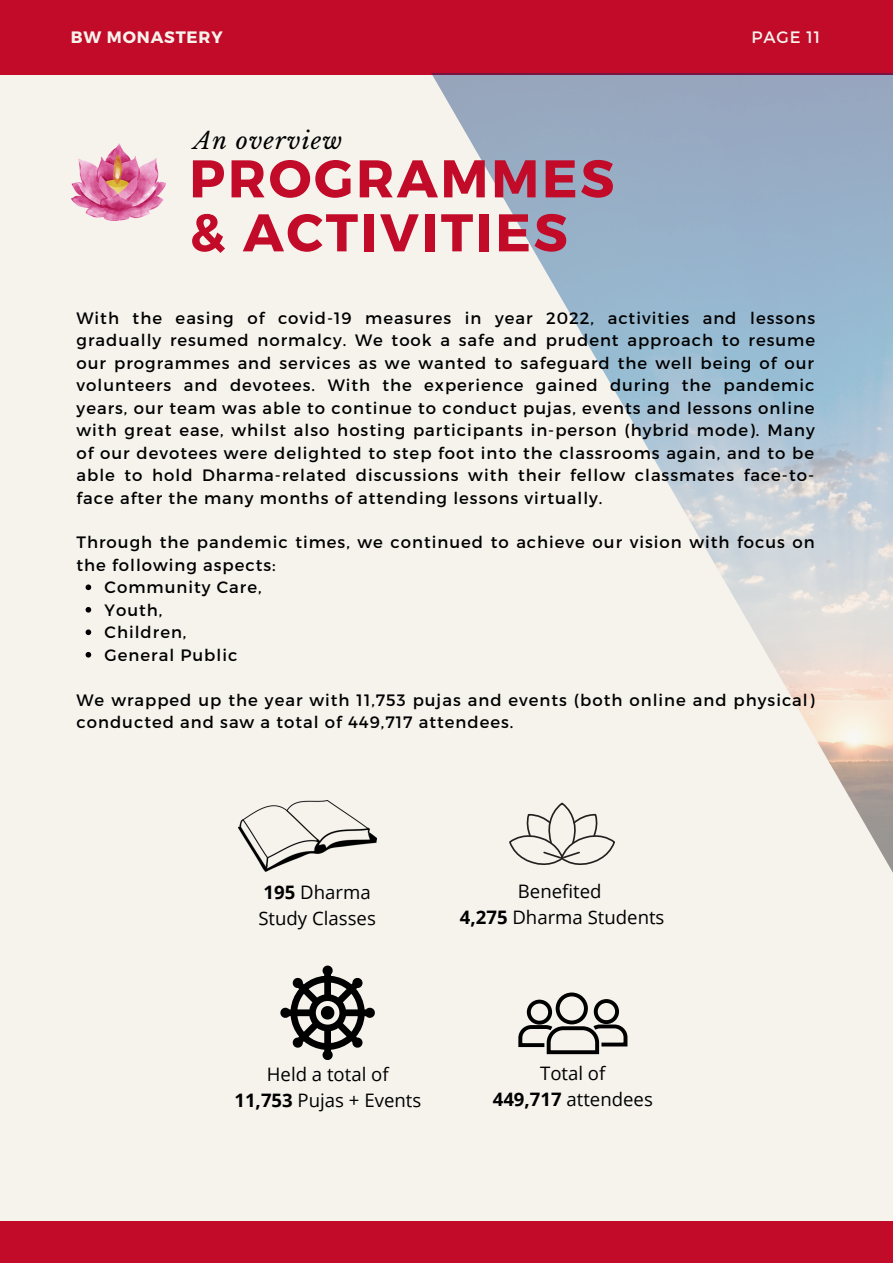
<style>
.page{position:relative;width:893px;height:1264px;background:#fff}
.page>*{position:absolute;margin:0;border:0;box-sizing:border-box;transform-origin:0 0}
.t1{font:700 52.95px/54px "Montserrat";letter-spacing:.05em;color:#c20a29}
.t2{font:italic 23.1px "Libre Baskerville";letter-spacing:.05em;color:#000}
.t3{font:18.6px/25.8px "Open Sans";color:#000;text-align:center}
.t4{font:16.5px/22.5px "Montserrat";letter-spacing:.06em;color:#000}
.t5{font:700 16.5px "Montserrat";letter-spacing:.05em;color:#f6f3ed}
.t6{font:16.5px "Montserrat";letter-spacing:.05em;color:#f6f3ed}
.s1{font-weight:700}
</style>
<div class="page">
<div style="left:0;top:0;width:892px;height:1262px;background:#f6f3ed"></div>
<div style="left:0;top:0;width:892px;height:74px;background:#c20a29"></div>
<img style="left:431px;top:73px;width:461px;height:798px">
<div style="left:0;top:1221px;width:892px;height:41px;background:#c20a29"></div>
<svg style="left:507px;top:801px;width:109px;height:67px"></svg>
<img style="left:238px;top:800px;width:138px;height:71px">
<svg style="left:280px;top:965px;width:95px;height:95px"></svg>
<div style="left:555px;top:992px;width:33px;height:32px;border:4px solid #000;border-radius:50%"></div>
<div style="left:593px;top:999px;width:26px;height:25px;border:4px solid #000;border-radius:50%"></div>
<svg style="left:518px;top:1022px;width:109px;height:32px"></svg>
<div style="left:527px;top:999px;width:25px;height:25px;border:4px solid #000;border-radius:50%"></div>
<svg style="left:86px;top:584px;width:5px;height:6px"></svg>
<svg style="left:86px;top:607px;width:5px;height:5px"></svg>
<svg style="left:86px;top:629px;width:5px;height:6px"></svg>
<svg style="left:86px;top:652px;width:5px;height:5px"></svg>
<img style="left:71px;top:144px;width:95px;height:76px">
<p class="t5" style="left:71px;top:27px;width:153px">BW MONASTERY</p>
<p class="t6" style="left:751px;top:27px;width:70px">PAGE 11</p>
<h2 class="t2" style="left:194px;top:126px;width:150px">An overview</h2>
<h1 class="t1" style="left:189px;top:149px;width:426px">PROGRAMMES &amp; ACTIVITIES</h1>
<p class="t4" style="left:77px;top:305px;width:740px;text-align:justify">With the easing of covid-19 measures in year 2022, activities and lessons gradually resumed normalcy. We took a safe and prudent approach to resume our programmes and services as we wanted to safeguard the well being of our volunteers and devotees. With the experience gained during the pandemic years, our team was able to continue to conduct pujas, events and lessons online with great ease, whilst also hosting participants in-person (hybrid mode). Many of our devotees were delighted to step foot into the classrooms again, and to be able to hold Dharma-related discussions with their fellow classmates face-to&shy;face after the many months of attending lessons virtually.</p>
<p class="t4" style="left:77px;top:530px;width:739px">Through the pandemic times, we continued to achieve our vision with focus on the following aspects:</p>
<p class="t4" style="left:105px;top:575px;width:158px">Community Care,<br>Youth,<br>Children,<br>General Public</p>
<p class="t4" style="left:77px;top:688px;width:739px">We wrapped up the year with 11,753 pujas and events (both online and physical) conducted and saw a total of 449,717 attendees.</p>
<p class="t3" style="left:258px;top:878px;width:119px;text-align:left"><span class="s1">195</span> Dharma<br>Study Classes</p>
<p class="t3" style="left:460px;top:877px;width:206px">Benefited<br><span class="s1">4,275</span> Dharma Students</p>
<p class="t3" style="left:234px;top:1061px;width:188px">Held a total of<br><span class="s1">11,753</span> Pujas + Events</p>
<p class="t3" style="left:492px;top:1060px;width:162px">Total of<br><span class="s1">449,717</span> attendees</p>
</div>
